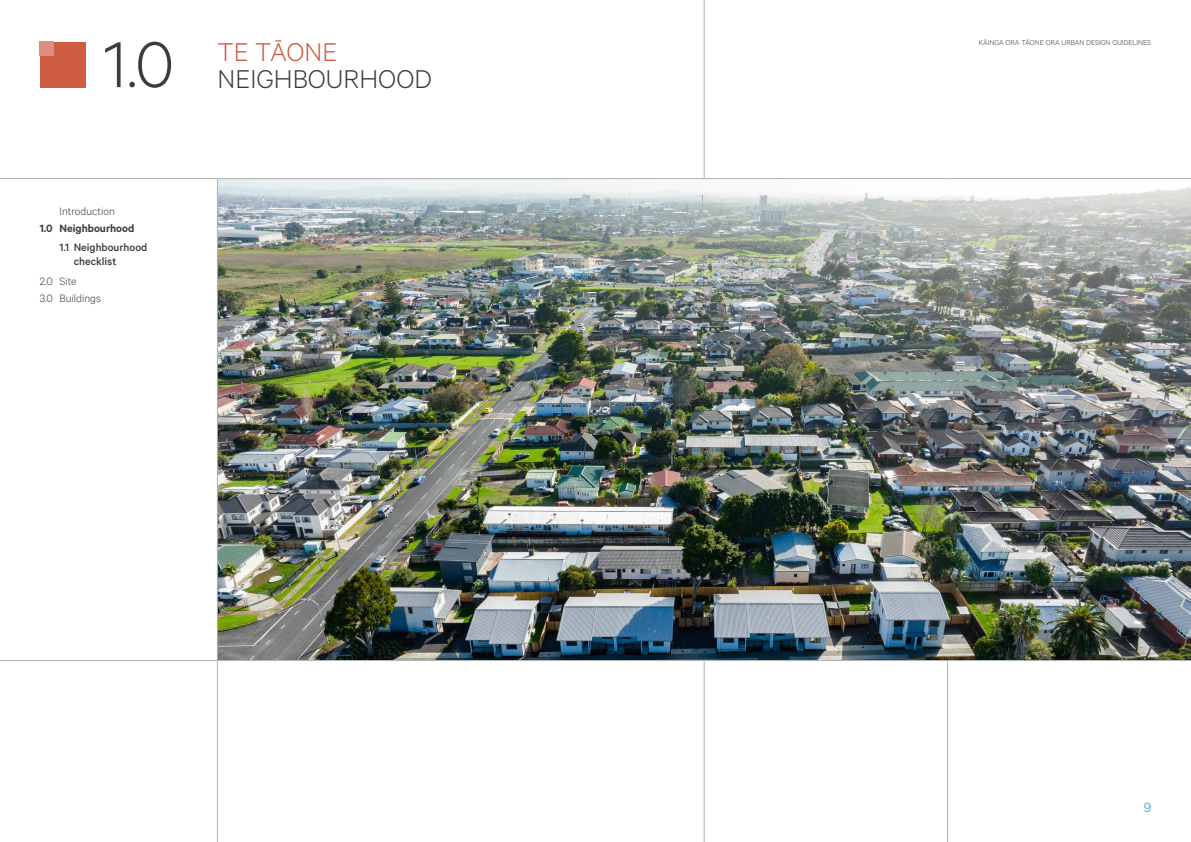
<style>
.page{position:relative;width:1191px;height:842px;background:#fff}
.page>*{position:absolute;margin:0;border:0;box-sizing:border-box;transform-origin:0 0}
.Section{font:300 73px "Calibre";color:#3c3c3c}
.Heading_1{font:300 29px/27px "Calibre";color:#3c3c3c}
.t1{font:300 15px "Calibre";color:#009dcc}
.Contents-Sub-section{font:500 12px/14px "Calibre";color:#3c3c3c}
.Contents-section{font:300 12px "Calibre";color:#3c3c3c}
.Contents-section-2{font:600 12px "Calibre";color:#3c3c3c}
.Contents{font:300 12px "Calibre";color:#3c3c3c}
.t2{font:300 8px "Calibre";color:#3c3c3c}
.s1{color:#ce5c43}
</style>
<div class="page">
<img style="left:218px;top:179px;width:972px;height:481px">
<div style="left:40px;top:42px;width:46px;height:46px;background:#ce5c43"></div>
<div style="left:40px;top:42px;width:14px;height:14px;background:#dd8d7b"></div>
<hr style="left:703px;top:0;width:1px;height:178px;background:#b1b1b1">
<hr style="left:0;top:178px;width:217px;height:1px;background:#b1b1b1">
<hr style="left:217px;top:179px;width:1px;height:241px;background:#b1b1b1">
<hr style="left:217px;top:178px;width:244px;height:1px;background:#b1b1b1">
<hr style="left:461px;top:178px;width:243px;height:1px;background:#b1b1b1">
<hr style="left:704px;top:178px;width:243px;height:1px;background:#b1b1b1">
<hr style="left:947px;top:178px;width:244px;height:1px;background:#b1b1b1">
<hr style="left:217px;top:420px;width:1px;height:240px;background:#b1b1b1">
<hr style="left:0;top:660px;width:217px;height:1px;background:#b1b1b1">
<hr style="left:217px;top:661px;width:1px;height:181px;background:#b1b1b1">
<hr style="left:217px;top:660px;width:244px;height:1px;background:#b1b1b1">
<hr style="left:461px;top:660px;width:243px;height:1px;background:#b1b1b1">
<hr style="left:703px;top:661px;width:1px;height:181px;background:#b1b1b1">
<hr style="left:704px;top:660px;width:243px;height:1px;background:#b1b1b1">
<hr style="left:947px;top:661px;width:1px;height:181px;background:#b1b1b1">
<hr style="left:947px;top:660px;width:244px;height:1px;background:#b1b1b1">
<p class="Section" style="left:103px;top:22px;width:73px">1.0</p>
<p class="Heading_1" style="left:218px;top:38px;width:216px"><span class="s1">TE TĀONE<br></span>NEIGHBOURHOOD</p>
<p class="Contents-section" style="left:60px;top:204px;width:57px">Introduction</p>
<p class="Contents-section-2" style="left:40px;top:221px;width:96px">1.0 Neighbourhood</p>
<p class="Contents-Sub-section" style="left:74px;top:240px;width:75px;text-indent:-14px">1.1 Neighbourhood checklist</p>
<p class="Contents-section" style="left:40px;top:274px;width:39px">2.0 Site</p>
<p class="Contents" style="left:40px;top:291px;width:63px">3.0 Buildings</p>
<p class="t2" style="left:979px;top:38px;width:174px">KĀINGA ORA TĀONE ORA URBAN DESIGN GUIDELINES</p>
<h3 class="t1" style="left:1143px;top:799px;width:9px">9</h3>
</div>
